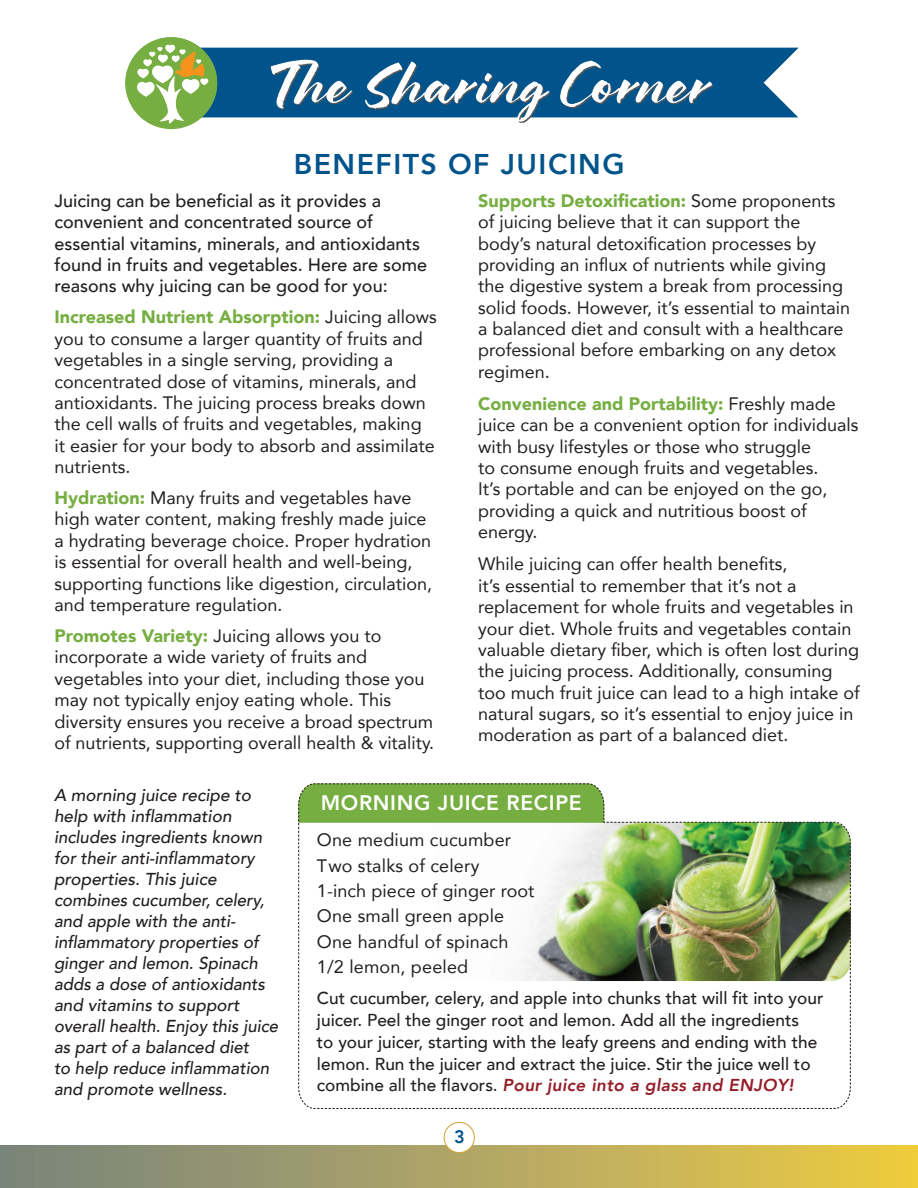
<style>
.page{position:relative;width:918px;height:1188px;background:#fff}
.page>*{position:absolute;margin:0;border:0;box-sizing:border-box;transform-origin:0 0}
.t1{font:46.5px "Hello Bloomie Script";letter-spacing:.02em;color:#fff;scale:1.1 1}
.body_text{font:800 28.5px "Avenir";letter-spacing:.05em;color:#00548b}
.Subhead{font:800 21px "Avenir";letter-spacing:.03em;color:#fff}
.body_text-2{font:18px/21.3px "Avenir";color:#231f20}
.body_text-3{font:500 18px/21.3px "Avenir";color:#231f20}
.Subhead-2{font:800 18px "Avenir";color:#00548b}
.body_text-4{font:italic 500 17.25px/21px "Avenir";color:#231f20}
.body_text-5{font:500 17.25px/21.8px "Avenir";color:#231f20}
.s1{font-weight:900;color:#76ae41}
.s2{font-weight:800;font-style:italic;color:#951e29}
</style>
<div class="page">
<div style="left:0;top:1146px;width:918px;height:42px;background:linear-gradient(to right,#768280,#edca45)"></div>
<div style="left:125px;top:37px;width:92px;height:91px;background:#76ae41;border-radius:50%"></div>
<svg style="left:136px;top:45px;width:663px;height:79px"></svg>
<img style="left:298px;top:783px;width:553px;height:326px">
<div style="left:444px;top:1122px;width:30px;height:31px;background:#fff;border-radius:50%"></div>
<div style="left:444px;top:1122px;width:31px;height:31px;border:1px solid #d2a130;border-radius:50%"></div>
<p class="t1" style="left:270px;top:58px;width:400px">The Sharing Corner</p>
<p class="body_text" style="left:294px;top:142px;width:332px">BENEFITS OF JUICING</p>
<p class="body_text-3" style="left:55px;top:189px;width:374px">Juicing can be beneficial as it provides a convenient and concentrated source of essential vitamins, minerals, and antioxidants found in fruits and vegetables. Here are some reasons why juicing can be good for you:</p>
<p class="body_text-2" style="left:55px;top:306px;width:384px"><span class="s1">Increased Nutrient Absorption:</span> Juicing allows you to consume a larger quantity of fruits and vegetables in a single serving, providing a concentrated dose of vitamins, minerals, and antioxidants. The juicing process breaks down the cell walls of fruits and vegetables, making<br>it easier for your body to absorb and assimilate nutrients.</p>
<p class="body_text-2" style="left:55px;top:487px;width:379px"><span class="s1">Hydration:</span> Many fruits and vegetables have high water content, making freshly made juice a hydrating beverage choice. Proper hydration is essential for overall health and well-being, supporting functions like digestion, circulation, and temperature regulation.</p>
<p class="body_text-2" style="left:55px;top:625px;width:381px"><span class="s1">Promotes Variety:</span> Juicing allows you to incorporate a wide variety of fruits and vegetables into your diet, including those you may not typically enjoy eating whole. This diversity ensures you receive a broad spectrum of nutrients, supporting overall health &amp; vitality.</p>
<p class="body_text-2" style="left:478px;top:189px;width:373px"><span class="s1">Supports Detoxification:</span> Some proponents of juicing believe that it can support the body’s natural detoxification processes by providing an influx of nutrients while giving the digestive system a break from processing solid foods. However, it’s essential to maintain a balanced diet and consult with a healthcare professional before embarking on any detox regimen.</p>
<p class="body_text-2" style="left:478px;top:393px;width:382px"><span class="s1">Convenience and Portability:</span> Freshly made juice can be a convenient option for individuals with busy lifestyles or those who struggle<br>to consume enough fruits and vegetables.<br>It’s portable and can be enjoyed on the go, providing a quick and nutritious boost of energy.</p>
<p class="body_text-2" style="left:478px;top:553px;width:383px">While juicing can offer health benefits,<br>it’s essential to remember that it’s not a replacement for whole fruits and vegetables in your diet. Whole fruits and vegetables contain valuable dietary fiber, which is often lost during the juicing process. Additionally, consuming too much fruit juice can lead to a high intake of natural sugars, so it’s essential to enjoy juice in moderation as part of a balanced diet.</p>
<p class="body_text-4" style="left:54px;top:784px;width:226px">A morning juice recipe to help with inflammation includes ingredients known for their anti-inflammatory properties. This juice combines cucumber, celery, and apple with the anti&shy;inflammatory properties of ginger and lemon. Spinach adds a dose of antioxidants and vitamins to support overall health. Enjoy this juice as part of a balanced diet<br>to help reduce inflammation and promote wellness.</p>
<p class="Subhead" style="left:321px;top:786px;width:262px">MORNING JUICE RECIPE</p>
<p class="body_text-2" style="left:317px;top:829px;width:196px">One medium cucumber</p>
<p class="body_text-2" style="left:317px;top:854px;width:164px">Two stalks of celery</p>
<p class="body_text-2" style="left:317px;top:880px;width:219px">1-inch piece of ginger root</p>
<p class="body_text-2" style="left:317px;top:905px;width:189px">One small green apple</p>
<p class="body_text-2" style="left:317px;top:930px;width:193px">One handful of spinach</p>
<p class="body_text-2" style="left:317px;top:956px;width:153px">1/2 lemon, peeled</p>
<p class="body_text-5" style="left:317px;top:987px;width:508px">Cut cucumber, celery, and apple into chunks that will fit into your juicer. Peel the ginger root and lemon. Add all the ingredients<br>to your juicer, starting with the leafy greens and ending with the lemon. Run the juicer and extract the juice. Stir the juice well to combine all the flavors. <span class="s2">Pour juice into a glass and ENJOY!</span></p>
<p class="Subhead-2" style="left:454px;top:1123px;width:12px">3</p>
</div>
